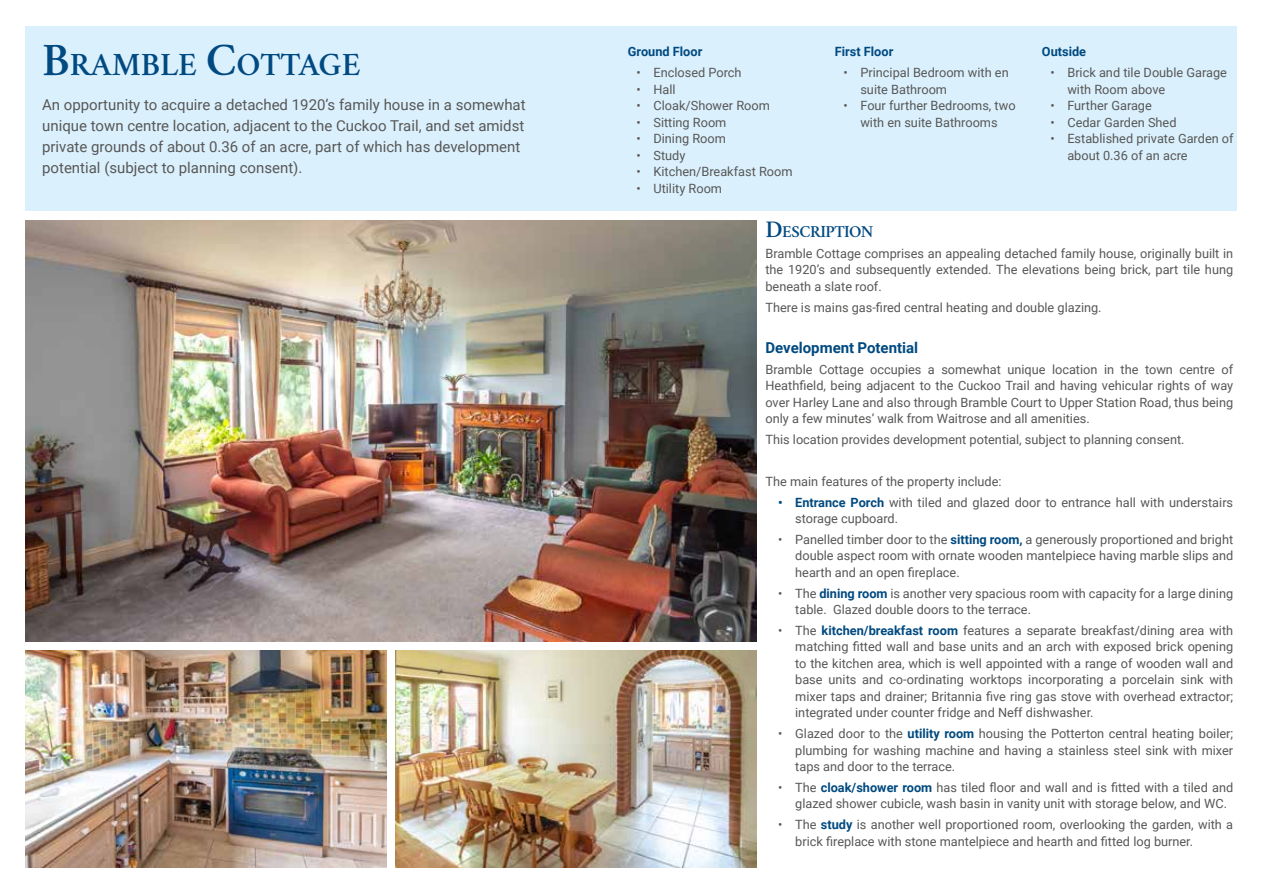
<style>
.page{position:relative;width:1263px;height:893px;background:#fff}
.page>*{position:absolute;margin:0;border:0;box-sizing:border-box;transform-origin:0 0}
.t1{font:600 32.7px "Crimson";color:#004a81}
.t2{font:600 16.8px "Crimson";letter-spacing:-.03em;color:#004a81}
.t3{font:15px/21px "Roboto";color:#575756}
.t4{font:700 15px "Roboto";color:#004a81}
.t5{font:12.75px/16.5px "Roboto";color:#575756}
.t6{font:700 12.75px "Roboto";color:#004a81}
.s1{font-size:46.65px}
.s2{font-size:24px}
.s3{font-weight:700;color:#004a81}
</style>
<div class="page">
<div style="left:26px;top:26px;width:1211px;height:184px;background:#dbf0fd"></div>
<img style="left:26px;top:220px;width:731px;height:421px">
<img style="left:26px;top:651px;width:361px;height:216px">
<img style="left:395px;top:651px;width:362px;height:216px">
<h1 class="t1" style="left:42px;top:44px;width:320px"><span class="s1">B</span>RAMBLE <span class="s1">C</span>OTTAGE</h1>
<p class="t3" style="left:42px;top:93px;width:485px">An opportunity to acquire a detached 1920’s family house in a somewhat unique town centre location, adjacent to the Cuckoo Trail, and set amidst private grounds of about 0.36 of an acre, part of which has development potential (subject to planning consent).</p>
<p class="t6" style="left:628px;top:46px;width:76px">Ground Floor</p>
<p class="t5" style="left:636px;top:65px;width:107px">• Enclosed Porch</p>
<p class="t5" style="left:636px;top:81px;width:41px">• Hall</p>
<p class="t5" style="left:636px;top:98px;width:135px">• Cloak/Shower Room</p>
<p class="t5" style="left:636px;top:114px;width:92px">• Sitting Room</p>
<p class="t5" style="left:636px;top:131px;width:91px">• Dining Room</p>
<p class="t5" style="left:636px;top:147px;width:50px">• Study</p>
<p class="t5" style="left:636px;top:164px;width:158px">• Kitchen/Breakfast Room</p>
<p class="t5" style="left:636px;top:180px;width:87px">• Utility Room</p>
<p class="t6" style="left:835px;top:46px;width:60px">First Floor</p>
<p class="t5" style="left:860px;top:65px;width:150px;text-indent:-17px">• Principal Bedroom with en suite Bathroom</p>
<p class="t5" style="left:843px;top:98px;width:174px;text-align:center">• Four further Bedrooms, two with en suite Bathrooms</p>
<p class="t6" style="left:1042px;top:46px;width:46px">Outside</p>
<p class="t5" style="left:1067px;top:65px;width:161px;text-indent:-17px">• Brick and tile Double Garage with Room above</p>
<p class="t5" style="left:1050px;top:98px;width:103px">• Further Garage</p>
<p class="t5" style="left:1050px;top:114px;width:128px">• Cedar Garden Shed</p>
<p class="t5" style="left:1067px;top:131px;width:168px;text-indent:-17px">• Established private Garden of about 0.36 of an acre</p>
<h2 class="t2" style="left:765px;top:222px;width:110px"><span class="s2">D</span>ESCRIPTION</h2>
<p class="t5" style="left:765px;top:245px;width:469px;text-align:justify">Bramble Cottage comprises an appealing detached family house, originally built in the 1920’s and subsequently extended. The elevations being brick, part tile hung beneath a slate roof.</p>
<p class="t5" style="left:765px;top:298px;width:338px">There is mains gas-fired central heating and double glazing.</p>
<p class="t4" style="left:765px;top:341px;width:154px">Development Potential</p>
<p class="t5" style="left:765px;top:361px;width:469px;text-align:justify">Bramble Cottage occupies a somewhat unique location in the town centre of Heathfield, being adjacent to the Cuckoo Trail and having vehicular rights of way over Harley Lane and also through Bramble Court to Upper Station Road, thus being only a few minutes’ walk from Waitrose and all amenities.</p>
<p class="t5" style="left:765px;top:431px;width:421px">This location provides development potential, subject to planning consent.</p>
<p class="t5" style="left:765px;top:472px;width:238px">The main features of the property include:</p>
<p class="t5" style="left:795px;top:493px;width:439px;text-indent:-17px"><span class="s3">• Entrance Porch</span> with tiled and glazed door to entrance hall with understairs storage cupboard.</p>
<p class="t5" style="left:795px;top:530px;width:439px;text-align:justify;text-indent:-17px">• Panelled timber door to the <span class="s3">sitting room,</span> a generously proportioned and bright double aspect room with ornate wooden mantelpiece having marble slips and hearth and an open fireplace.</p>
<p class="t5" style="left:795px;top:584px;width:439px;text-indent:-17px">• The <span class="s3">dining room</span> is another very spacious room with capacity for a large dining table. Glazed double doors to the terrace.</p>
<p class="t5" style="left:795px;top:621px;width:439px;text-align:justify;text-indent:-17px">• The <span class="s3">kitchen/breakfast room</span> features a separate breakfast/dining area with matching fitted wall and base units and an arch with exposed brick opening to the kitchen area, which is well appointed with a range of wooden wall and base units and co-ordinating worktops incorporating a porcelain sink with mixer taps and drainer; Britannia five ring gas stove with overhead extractor; integrated under counter fridge and Neff dishwasher.</p>
<p class="t5" style="left:795px;top:725px;width:439px;text-align:justify;text-indent:-17px">• Glazed door to the <span class="s3">utility room</span> housing the Potterton central heating boiler; plumbing for washing machine and having a stainless steel sink with mixer taps and door to the terrace.</p>
<p class="t5" style="left:795px;top:778px;width:439px;text-indent:-17px">• The <span class="s3">cloak/shower room</span> has tiled floor and wall and is fitted with a tiled and glazed shower cubicle, wash basin in vanity unit with storage below, and WC.</p>
<p class="t5" style="left:795px;top:816px;width:439px;text-indent:-17px">• The <span class="s3">study</span> is another well proportioned room, overlooking the garden, with a brick fireplace with stone mantelpiece and hearth and fitted log burner.</p>
</div>
